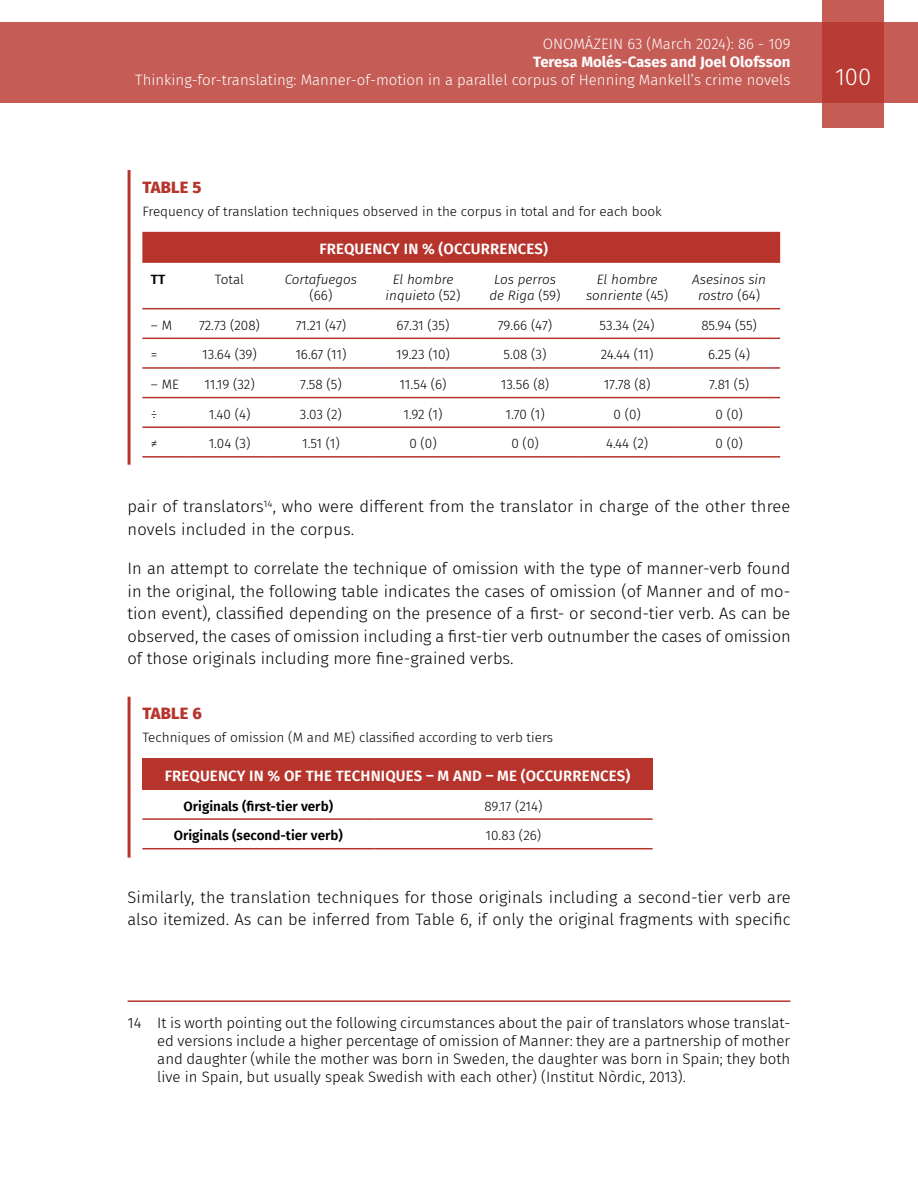
<style>
.page{position:relative;width:918px;height:1188px;background:#fff}
.page>*{position:absolute;margin:0;border:0;box-sizing:border-box;transform-origin:0 0}
.t1{font:300 24px "Fira Sans";color:#fff}
.t2{font:300 16.5px/22.5px "Fira Sans";color:#000}
.t3{font:800 16.5px "Fira Sans";letter-spacing:.01em;color:#b7342c}
.t4{font:300 15px/18px "Fira Sans";color:#000;text-align:justify}
.t5{font:300 15px "Fira Sans";color:#fff}
.t6{font:600 15px "Fira Sans";letter-spacing:.01em;color:#fff}
.t7{font:700 15px "Fira Sans";color:#fff}
.t8{font:300 13.5px "Fira Sans";color:#000}
.t9{font:italic 300 13.5px/16.2px "Fira Sans";color:#000;text-align:center}
.t10{font:600 13.5px "Fira Sans";color:#000}
.s1{font-style:normal}
</style>
<div class="page">
<div style="left:0;top:23px;width:918px;height:80px;background:#c55c56"></div>
<svg style="left:822px;top:0;width:62px;height:128px;background:#bd4740"></svg>
<hr style="left:128px;top:1000px;width:662px;height:2px;background:#b7342c">
<hr style="left:128px;top:170px;width:3px;height:295px;background:#b7342c">
<hr style="left:128px;top:697px;width:3px;height:161px;background:#b7342c">
<div style="left:142px;top:232px;width:638px;height:31px;background:#b7342c"></div>
<hr style="left:142px;top:308px;width:47px;height:1px;background:#b7342c">
<hr style="left:189px;top:308px;width:81px;height:1px;background:#b7342c">
<hr style="left:270px;top:308px;width:102px;height:1px;background:#b7342c">
<hr style="left:372px;top:308px;width:102px;height:1px;background:#b7342c">
<hr style="left:474px;top:308px;width:102px;height:1px;background:#b7342c">
<hr style="left:576px;top:308px;width:102px;height:1px;background:#b7342c">
<hr style="left:678px;top:308px;width:102px;height:1px;background:#b7342c">
<hr style="left:142px;top:338px;width:47px;height:1px;background:#b7342c">
<hr style="left:189px;top:338px;width:81px;height:1px;background:#b7342c">
<hr style="left:270px;top:338px;width:102px;height:1px;background:#b7342c">
<hr style="left:372px;top:338px;width:102px;height:1px;background:#b7342c">
<hr style="left:474px;top:338px;width:102px;height:1px;background:#b7342c">
<hr style="left:576px;top:338px;width:102px;height:1px;background:#b7342c">
<hr style="left:678px;top:338px;width:102px;height:1px;background:#b7342c">
<hr style="left:142px;top:367px;width:47px;height:2px;background:#b7342c">
<hr style="left:189px;top:367px;width:81px;height:2px;background:#b7342c">
<hr style="left:270px;top:367px;width:102px;height:2px;background:#b7342c">
<hr style="left:372px;top:367px;width:102px;height:2px;background:#b7342c">
<hr style="left:474px;top:367px;width:102px;height:2px;background:#b7342c">
<hr style="left:576px;top:367px;width:102px;height:2px;background:#b7342c">
<hr style="left:678px;top:367px;width:102px;height:2px;background:#b7342c">
<hr style="left:142px;top:397px;width:47px;height:1px;background:#b7342c">
<hr style="left:189px;top:397px;width:81px;height:1px;background:#b7342c">
<hr style="left:270px;top:397px;width:102px;height:1px;background:#b7342c">
<hr style="left:372px;top:397px;width:102px;height:1px;background:#b7342c">
<hr style="left:474px;top:397px;width:102px;height:1px;background:#b7342c">
<hr style="left:576px;top:397px;width:102px;height:1px;background:#b7342c">
<hr style="left:678px;top:397px;width:102px;height:1px;background:#b7342c">
<hr style="left:142px;top:426px;width:47px;height:2px;background:#b7342c">
<hr style="left:189px;top:426px;width:81px;height:2px;background:#b7342c">
<hr style="left:270px;top:426px;width:102px;height:2px;background:#b7342c">
<hr style="left:372px;top:426px;width:102px;height:2px;background:#b7342c">
<hr style="left:474px;top:426px;width:102px;height:2px;background:#b7342c">
<hr style="left:576px;top:426px;width:102px;height:2px;background:#b7342c">
<hr style="left:678px;top:426px;width:102px;height:2px;background:#b7342c">
<hr style="left:142px;top:456px;width:47px;height:2px;background:#b7342c">
<hr style="left:189px;top:456px;width:81px;height:2px;background:#b7342c">
<hr style="left:270px;top:456px;width:102px;height:2px;background:#b7342c">
<hr style="left:372px;top:456px;width:102px;height:2px;background:#b7342c">
<hr style="left:474px;top:456px;width:102px;height:2px;background:#b7342c">
<hr style="left:576px;top:456px;width:102px;height:2px;background:#b7342c">
<hr style="left:678px;top:456px;width:102px;height:2px;background:#b7342c">
<div style="left:142px;top:758px;width:511px;height:31px;background:#b7342c"></div>
<hr style="left:142px;top:818px;width:232px;height:2px;background:#b7342c">
<hr style="left:374px;top:818px;width:279px;height:2px;background:#b7342c">
<hr style="left:142px;top:848px;width:232px;height:1px;background:#b7342c">
<hr style="left:374px;top:848px;width:279px;height:1px;background:#b7342c">
<p class="t5" style="left:543px;top:34px;width:249px">ONOMÁZEIN 63 (March 2024): 86 - 109</p>
<p class="t7" style="left:533px;top:50px;width:259px">Teresa Molés-Cases and Joel Olofsson</p>
<p class="t5" style="left:135px;top:70px;width:657px">Thinking-for-translating: Manner-of-motion in a parallel corpus of Henning Mankell’s crime novels</p>
<h1 class="t1" style="left:835px;top:60px;width:38px">100</h1>
<p class="t3" style="left:142px;top:173px;width:60px">TABLE 5</p>
<p class="t8" style="left:142px;top:202px;width:521px">Frequency of translation techniques observed in the corpus in total and for each book</p>
<p class="t6" style="left:319px;top:237px;width:230px">FREQUENCY IN % (OCCURRENCES)</p>
<p class="t10" style="left:151px;top:268px;width:16px">TT</p>
<p class="t8" style="left:215px;top:270px;width:31px">Total</p>
<p class="t9" style="left:285px;top:271px;width:74px">Cortafuegos</p>
<p class="t8" style="left:310px;top:286px;width:24px">(66)</p>
<p class="t9" style="left:386px;top:271px;width:76px">El hombre inquieto <span class="s1">(52)</span></p>
<p class="t9" style="left:490px;top:271px;width:73px">Los perros de Riga <span class="s1">(59)</span></p>
<p class="t9" style="left:586px;top:271px;width:84px">El hombre sonriente <span class="s1">(45)</span></p>
<p class="t9" style="left:692px;top:271px;width:75px">Asesinos sin rostro <span class="s1">(64)</span></p>
<p class="t8" style="left:151px;top:316px;width:23px">– M</p>
<p class="t8" style="left:199px;top:316px;width:62px">72.73 (208)</p>
<p class="t8" style="left:296px;top:316px;width:52px">71.21 (47)</p>
<p class="t8" style="left:397px;top:316px;width:54px">67.31 (35)</p>
<p class="t8" style="left:498px;top:316px;width:56px">79.66 (47)</p>
<p class="t8" style="left:600px;top:316px;width:56px">53.34 (24)</p>
<p class="t8" style="left:701px;top:316px;width:57px">85.94 (55)</p>
<p class="t8" style="left:151px;top:345px;width:8px">=</p>
<p class="t8" style="left:202px;top:345px;width:56px">13.64 (39)</p>
<p class="t8" style="left:295px;top:345px;width:53px">16.67 (11)</p>
<p class="t8" style="left:396px;top:345px;width:55px">19.23 (10)</p>
<p class="t8" style="left:504px;top:345px;width:44px">5.08 (3)</p>
<p class="t8" style="left:601px;top:345px;width:54px">24.44 (11)</p>
<p class="t8" style="left:708px;top:345px;width:44px">6.25 (4)</p>
<p class="t8" style="left:151px;top:375px;width:30px">– ME</p>
<p class="t8" style="left:204px;top:375px;width:52px">11.19 (32)</p>
<p class="t8" style="left:300px;top:375px;width:43px">7.58 (5)</p>
<p class="t8" style="left:400px;top:375px;width:49px">11.54 (6)</p>
<p class="t8" style="left:501px;top:375px;width:50px">13.56 (8)</p>
<p class="t8" style="left:604px;top:375px;width:48px">17.78 (8)</p>
<p class="t8" style="left:709px;top:375px;width:42px">7.81 (5)</p>
<p class="t8" style="left:151px;top:404px;width:8px">÷</p>
<p class="t8" style="left:209px;top:404px;width:43px">1.40 (4)</p>
<p class="t8" style="left:300px;top:404px;width:44px">3.03 (2)</p>
<p class="t8" style="left:404px;top:404px;width:40px">1.92 (1)</p>
<p class="t8" style="left:505px;top:404px;width:41px">1.70 (1)</p>
<p class="t8" style="left:613px;top:404px;width:29px">0 (0)</p>
<p class="t8" style="left:716px;top:404px;width:29px">0 (0)</p>
<p class="t8" style="left:151px;top:434px;width:8px">≠</p>
<p class="t8" style="left:209px;top:434px;width:43px">1.04 (3)</p>
<p class="t8" style="left:302px;top:434px;width:39px">1.51 (1)</p>
<p class="t8" style="left:409px;top:434px;width:29px">0 (0)</p>
<p class="t8" style="left:511px;top:434px;width:29px">0 (0)</p>
<p class="t8" style="left:606px;top:434px;width:44px">4.44 (2)</p>
<p class="t8" style="left:716px;top:434px;width:29px">0 (0)</p>
<p class="t2" style="left:128px;top:495px;width:664px">pair of translators<sup>14</sup>, who were different from the translator in charge of the other three novels included in the corpus.</p>
<p class="t2" style="left:128px;top:557px;width:665px;text-align:justify">In an attempt to correlate the technique of omission with the type of manner-verb found in the original, the following table indicates the cases of omission (of Manner and of mo&shy;tion event), classified depending on the presence of a first- or second-tier verb. As can be observed, the cases of omission including a first-tier verb outnumber the cases of omission of those originals including more fine-grained verbs.</p>
<p class="t3" style="left:142px;top:699px;width:61px">TABLE 6</p>
<p class="t8" style="left:142px;top:728px;width:412px">Techniques of omission (M and ME) classified according to verb tiers</p>
<p class="t6" style="left:165px;top:763px;width:467px">FREQUENCY IN % OF THE TECHNIQUES – M AND – ME (OCCURRENCES)</p>
<p class="t10" style="left:184px;top:795px;width:151px">Originals (first-tier verb)</p>
<p class="t8" style="left:484px;top:796px;width:60px">89.17 (214)</p>
<p class="t10" style="left:174px;top:824px;width:171px">Originals (second-tier verb)</p>
<p class="t8" style="left:486px;top:826px;width:57px">10.83 (26)</p>
<p class="t2" style="left:128px;top:885px;width:665px">Similarly, the translation techniques for those originals including a second-tier verb are also itemized. As can be inferred from Table 6, if only the original fragments with specific</p>
<p class="t4" style="left:157px;top:1013px;width:635px;text-indent:-30px">14 It is worth pointing out the following circumstances about the pair of translators whose translat&shy;ed versions include a higher percentage of omission of Manner: they are a partnership of mother and daughter (while the mother was born in Sweden, the daughter was born in Spain; they both live in Spain, but usually speak Swedish with each other) (Institut Nòrdic, 2013).</p>
</div>
